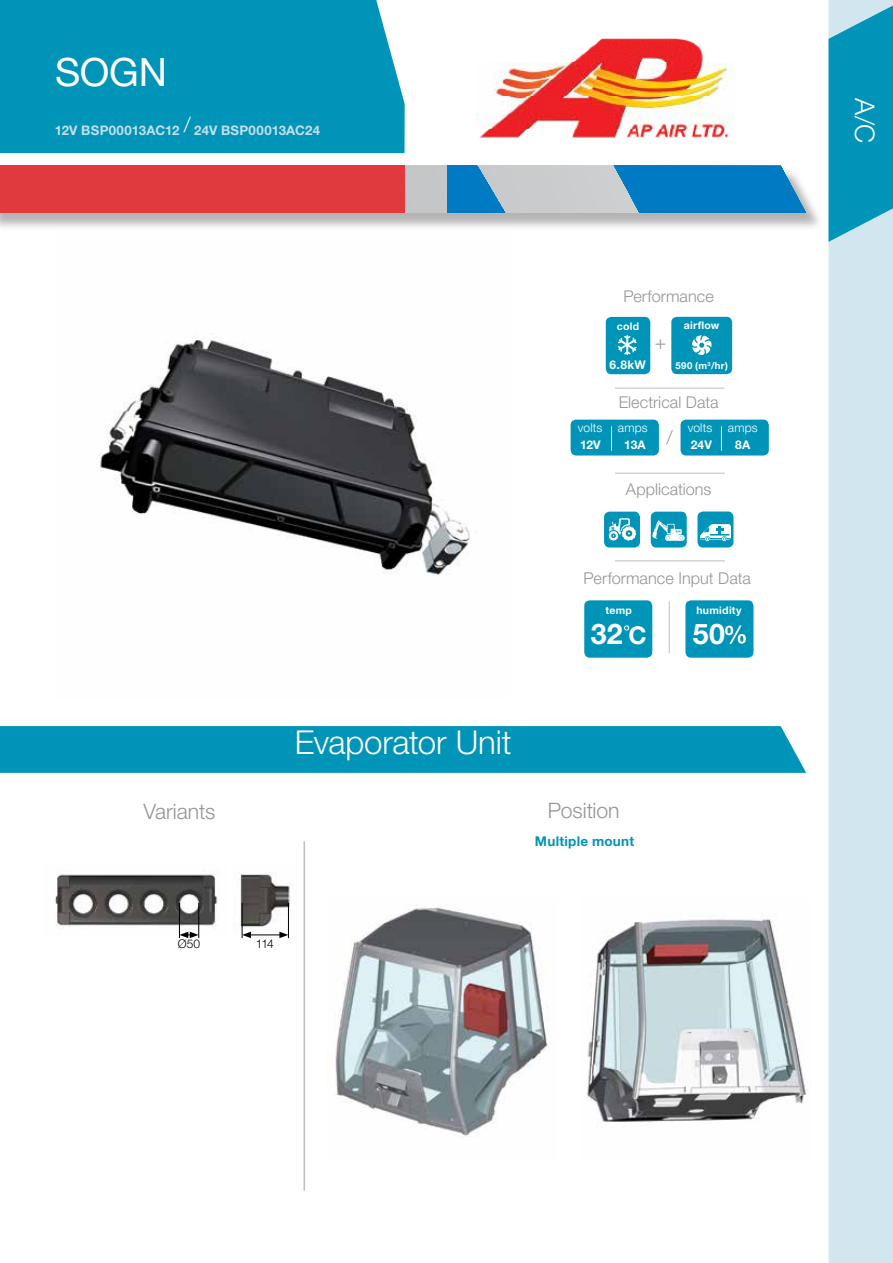
<style>
.page{position:relative;width:893px;height:1263px;background:#fff}
.page>*{position:absolute;margin:0;border:0;box-sizing:border-box;transform-origin:0 0}
.t1{font:39px "Helvetica Neue";color:#fff}
.t2{font:300 33px "Helvetica Neue";letter-spacing:-.005em;color:#fff}
.t3{font:700 28.5px "Helvetica Neue";color:#fff}
.t4{font:300 27px "Helvetica Neue";color:#fff}
.t5{font:300 21.3px "Helvetica Neue";letter-spacing:-.005em;color:#939598}
.t6{font:300 19.2px "Helvetica Neue";color:#939598}
.t7{font:300 16.2px "Helvetica Neue";letter-spacing:.005em;color:#939598}
.t8{font:700 13.5px "Helvetica Neue";letter-spacing:.02em;color:#0094b9}
.t9{font:700 13.2px "Helvetica Neue";letter-spacing:.015em;color:#c3dfea}
.t10{font:300 12.15px "Helvetica Neue";letter-spacing:.015em;color:#fff}
.t11{font:700 12px "Helvetica Neue";letter-spacing:.02em;color:#fff}
.t12{font:300 12px "Helvetica Neue";letter-spacing:-.03em;color:#000}
.t13{font:700 10.5px "Helvetica Neue";letter-spacing:.03em;color:#fff}
.t14{font:700 9.6px "Helvetica Neue";color:#fff}
.s1{font-size:24.45px}
</style>
<div class="page">
<img style="left:96px;top:334px;width:374px;height:241px">
<img style="left:55px;top:873px;width:163px;height:63px">
<img style="left:235px;top:873px;width:55px;height:61px">
<hr style="left:249px;top:935px;width:33px;height:1px;background:#000">
<svg style="left:279px;top:932px;width:9px;height:6px"></svg>
<svg style="left:243px;top:932px;width:8px;height:6px"></svg>
<svg style="left:180px;top:932px;width:18px;height:6px"></svg>
<hr style="left:288px;top:903px;width:1px;height:35px;background:#000">
<hr style="left:198px;top:903px;width:1px;height:35px;background:#000">
<hr style="left:179px;top:903px;width:1px;height:35px;background:#000">
<hr style="left:242px;top:903px;width:1px;height:35px;background:#000">
<img style="left:335px;top:905px;width:213px;height:233px">
<img style="left:587px;top:919px;width:219px;height:203px">
<div style="left:0;top:726px;width:806px;height:47px;background:#0094b9"></div>
<div style="left:0;top:0;width:405px;height:153px;background:#0094b9"></div>
<div style="left:0;top:168px;width:824px;height:63px;background:#000;opacity:.3"></div>
<img style="left:405px;top:166px;width:31px;height:47px">
<svg style="left:436px;top:166px;width:370px;height:47px;background:#579dc7"></svg>
<div style="left:0;top:166px;width:405px;height:47px;background:#e13a3e"></div>
<img style="left:476px;top:38px;width:259px;height:100px">
<hr style="left:304px;top:841px;width:1px;height:350px;background:#bcbec0">
<div style="left:604px;top:512px;width:36px;height:35px;background:#0094b9;border-radius:6px"></div>
<svg style="left:608px;top:518px;width:29px;height:24px"></svg>
<hr style="left:615px;top:388px;width:110px;height:1px;background:#bcbec0">
<hr style="left:615px;top:473px;width:110px;height:1px;background:#bcbec0">
<hr style="left:615px;top:560px;width:110px;height:1px;background:#bcbec0">
<hr style="left:669px;top:601px;width:1px;height:52px;background:#bcbec0">
<div style="left:685px;top:600px;width:68px;height:58px;background:#0094b9;border-radius:6px"></div>
<div style="left:584px;top:600px;width:68px;height:58px;background:#0094b9;border-radius:6px"></div>
<svg style="left:624px;top:625px;width:5px;height:6px"></svg>
<svg style="left:725px;top:625px;width:21px;height:19px"></svg>
<div style="left:571px;top:420px;width:88px;height:35px;background:#0094b9;border-radius:6px"></div>
<div style="left:680px;top:420px;width:89px;height:35px;background:#0094b9;border-radius:6px"></div>
<svg style="left:611px;top:426px;width:1px;height:25px"></svg>
<svg style="left:721px;top:426px;width:1px;height:25px"></svg>
<div style="left:651px;top:512px;width:36px;height:35px;background:#0094b9;border-radius:6px"></div>
<svg style="left:652px;top:520px;width:33px;height:21px"></svg>
<div style="left:697px;top:511px;width:36px;height:36px;background:#0094b9;border-radius:6px"></div>
<svg style="left:700px;top:524px;width:31px;height:17px"></svg>
<div style="left:671px;top:317px;width:61px;height:57px;background:#0094b9;border-radius:6px"></div>
<svg style="left:692px;top:335px;width:19px;height:20px"></svg>
<div style="left:606px;top:317px;width:44px;height:57px;background:#0094b9;border-radius:6px"></div>
<hr style="left:626px;top:335px;width:2px;height:20px;background:#fff">
<svg style="left:618px;top:336px;width:19px;height:18px"></svg>
<div style="left:828px;top:0;width:65px;height:1263px;background:#d1e6ee"></div>
<svg style="left:828px;top:0;width:65px;height:242px"></svg>
<h1 class="t1" style="left:55px;top:49px;width:113px">SOGN</h1>
<p class="t9" style="left:55px;top:122px;width:267px">12V BSP00013AC12 <sup>/</sup> 24V BSP00013AC24</p>
<h3 class="t5" style="left:144px;top:798px;width:73px">Variants</h3>
<p class="t7" style="left:623px;top:286px;width:92px">Performance</p>
<p class="t13" style="left:617px;top:319px;width:24px">cold</p>
<p class="t13" style="left:684px;top:319px;width:37px">airflow</p>
<p class="t11" style="left:610px;top:358px;width:38px">6.8kW</p>
<p class="t6" style="left:655px;top:330px;width:13px">+</p>
<p class="t14" style="left:676px;top:360px;width:54px">590 (m<sup>3</sup>/hr)</p>
<p class="t7" style="left:619px;top:392px;width:101px">Electrical Data</p>
<p class="t10" style="left:578px;top:420px;width:26px">volts</p>
<p class="t10" style="left:688px;top:420px;width:26px">volts</p>
<p class="t10" style="left:618px;top:420px;width:31px">amps</p>
<p class="t10" style="left:728px;top:420px;width:31px">amps</p>
<p class="t6" style="left:666px;top:426px;width:8px">/</p>
<p class="t11" style="left:580px;top:437px;width:22px">12V</p>
<p class="t11" style="left:691px;top:437px;width:23px">24V</p>
<p class="t11" style="left:624px;top:437px;width:23px">13A</p>
<p class="t11" style="left:735px;top:437px;width:17px">8A</p>
<p class="t7" style="left:626px;top:479px;width:87px">Applications</p>
<p class="t7" style="left:583px;top:569px;width:169px">Performance Input Data</p>
<h3 class="t3" style="left:591px;top:616px;width:57px">32 <span class="s1">C</span></h3>
<h3 class="t3" style="left:693px;top:616px;width:34px">50</h3>
<p class="t13" style="left:605px;top:603px;width:28px">temp</p>
<p class="t13" style="left:696px;top:603px;width:47px">humidity</p>
<h2 class="t2" style="left:295px;top:722px;width:218px">Evaporator Unit</h2>
<h3 class="t5" style="left:548px;top:798px;width:73px">Position</h3>
<p class="t8" style="left:535px;top:833px;width:101px">Multiple mount</p>
<p class="t12" style="left:178px;top:936px;width:24px">Ø50</p>
<p class="t12" style="left:256px;top:936px;width:20px">114</p>
<h3 class="t4" style="left:881px;top:98px;width:47px;rotate:90deg">A/C</h3>
</div>
